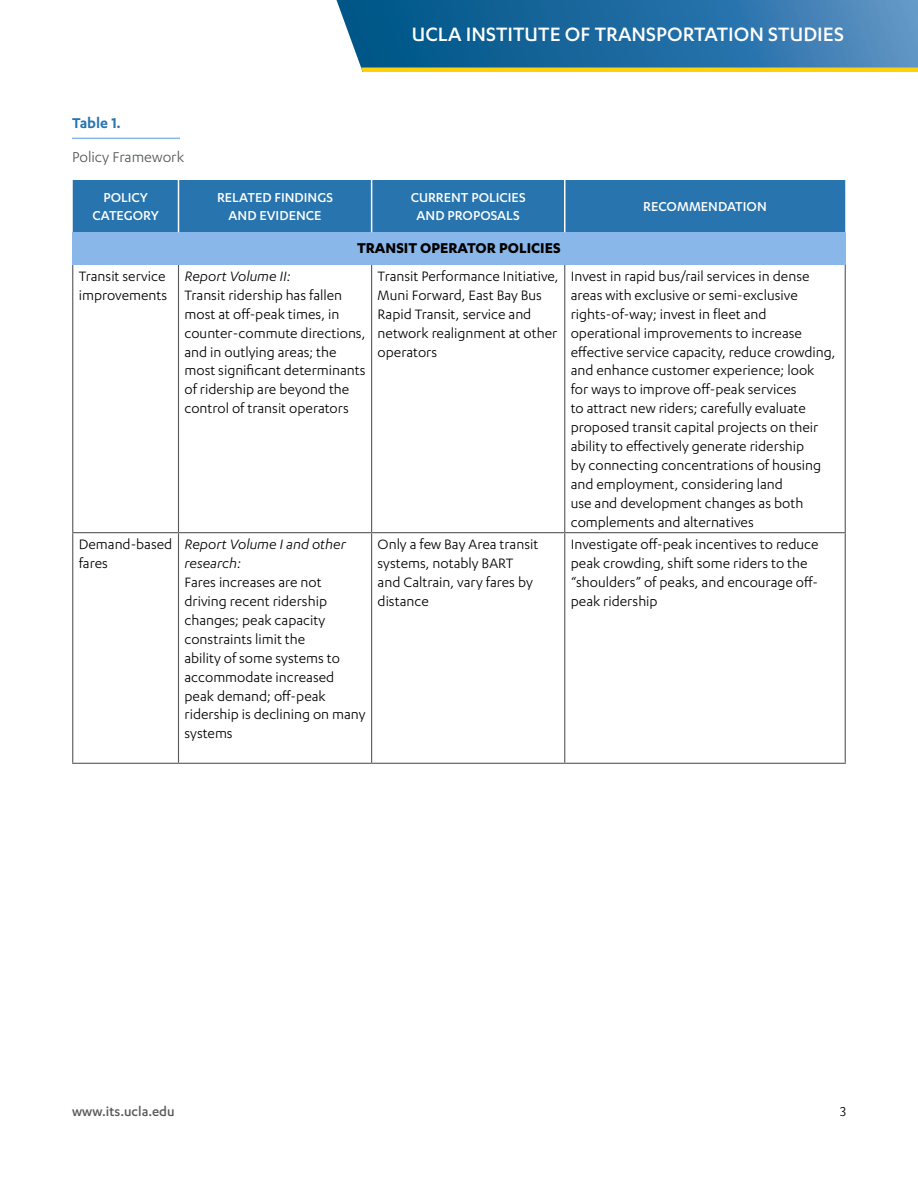
<style>
.page{position:relative;width:918px;height:1188px;background:#fff}
.page>*{position:absolute;margin:0;border:0;box-sizing:border-box;transform-origin:0 0}
.t1{font:500 22.5px "Karbon";color:#fff}
.t2{font:700 16.5px "Karbon";color:#000}
.Figure_Caption{font:16.5px "Karbon";color:#53575a}
.Figure_Caption-2{font:600 16.5px "Karbon";color:#2774ae}
.t3{font:15.75px/18.9px "Karbon";color:#000}
.t4{font:italic 15.75px/18.9px "Karbon";color:#000}
.Table_Header_Row{font:500 15px/18px "Karbon";color:#fff;text-align:center}
.t5{font:500 15px "Karbon";color:#595959}
.t6{font:15px "Karbon";color:#000}
</style>
<div class="page">
<svg style="left:336px;top:0;width:582px;height:70px;background:#2a72a4"></svg>
<hr style="left:362px;top:68px;width:556px;height:4px;background:#fed109">
<hr style="left:72px;top:138px;width:108px;height:1px;background:#8ab7e9">
<div style="left:73px;top:180px;width:772px;height:52px;background:#2774ae"></div>
<div style="left:73px;top:232px;width:772px;height:32px;background:#8ab7e9"></div>
<hr style="left:178px;top:180px;width:1px;height:52px;background:#fff">
<hr style="left:371px;top:180px;width:1px;height:52px;background:#fff">
<hr style="left:564px;top:180px;width:2px;height:52px;background:#fff">
<hr style="left:72px;top:232px;width:2px;height:32px;background:#8ab7e9">
<hr style="left:844px;top:232px;width:2px;height:32px;background:#8ab7e9">
<hr style="left:72px;top:264px;width:106px;height:1px;background:#8ab7e9">
<hr style="left:178px;top:264px;width:194px;height:1px;background:#8ab7e9">
<hr style="left:372px;top:264px;width:193px;height:1px;background:#8ab7e9">
<hr style="left:565px;top:264px;width:281px;height:1px;background:#8ab7e9">
<hr style="left:72px;top:265px;width:1px;height:267px;background:#595959">
<hr style="left:178px;top:265px;width:1px;height:267px;background:#595959">
<hr style="left:371px;top:265px;width:1px;height:267px;background:#595959">
<hr style="left:564px;top:265px;width:1px;height:267px;background:#595959">
<hr style="left:845px;top:265px;width:1px;height:267px;background:#595959">
<hr style="left:72px;top:532px;width:106px;height:1px;background:#595959">
<hr style="left:72px;top:533px;width:1px;height:230px;background:#595959">
<hr style="left:178px;top:532px;width:194px;height:1px;background:#595959">
<hr style="left:178px;top:533px;width:1px;height:230px;background:#595959">
<hr style="left:372px;top:532px;width:193px;height:1px;background:#595959">
<hr style="left:371px;top:533px;width:1px;height:230px;background:#595959">
<hr style="left:565px;top:532px;width:281px;height:1px;background:#595959">
<hr style="left:564px;top:533px;width:1px;height:230px;background:#595959">
<hr style="left:845px;top:533px;width:1px;height:230px;background:#595959">
<hr style="left:72px;top:763px;width:106px;height:1px;background:#595959">
<hr style="left:178px;top:763px;width:194px;height:1px;background:#595959">
<hr style="left:372px;top:763px;width:193px;height:1px;background:#595959">
<hr style="left:565px;top:763px;width:281px;height:1px;background:#595959">
<p class="t1" style="left:412px;top:22px;width:434px">UCLA INSTITUTE OF TRANSPORTATION STUDIES</p>
<p class="Figure_Caption-2" style="left:72px;top:114px;width:50px">Table 1.</p>
<p class="Figure_Caption" style="left:72px;top:147px;width:114px">Policy Framework</p>
<p class="Table_Header_Row" style="left:92px;top:188px;width:68px">POLICY<br>CATEGORY</p>
<p class="Table_Header_Row" style="left:217px;top:188px;width:117px">RELATED FINDINGS<br>AND EVIDENCE</p>
<p class="Table_Header_Row" style="left:411px;top:188px;width:116px">CURRENT POLICIES<br>AND PROPOSALS</p>
<p class="Table_Header_Row" style="left:643px;top:197px;width:125px">RECOMMENDATION</p>
<p class="t2" style="left:357px;top:239px;width:205px">TRANSIT OPERATOR POLICIES</p>
<p class="t3" style="left:79px;top:266px;width:90px">Transit service improvements</p>
<p class="t4" style="left:184px;top:266px;width:108px">Report Volume II:</p>
<p class="t3" style="left:378px;top:266px;width:183px">Transit Performance Initiative,<br>Muni Forward, East Bay Bus<br>Rapid Transit, service and network realignment at other operators</p>
<p class="t3" style="left:571px;top:266px;width:266px">Invest in rapid bus/rail services in dense areas with exclusive or semi-exclusive rights-of-way; invest in fleet and operational improvements to increase effective service capacity, reduce crowding, and enhance customer experience; look for ways to improve off-peak services<br>to attract new riders; carefully evaluate proposed transit capital projects on their ability to effectively generate ridership<br>by connecting concentrations of housing and employment, considering land<br>use and development changes as both complements and alternatives</p>
<p class="t3" style="left:184px;top:285px;width:183px">Transit ridership has fallen most at off-peak times, in counter-commute directions, and in outlying areas; the most significant determinants of ridership are beyond the control of transit operators</p>
<p class="t3" style="left:79px;top:535px;width:95px">Demand-based fares</p>
<p class="t4" style="left:184px;top:535px;width:163px">Report Volume I and other research:</p>
<p class="t3" style="left:184px;top:573px;width:183px">Fares increases are not driving recent ridership changes; peak capacity constraints limit the<br>ability of some systems to accommodate increased peak demand; off-peak ridership is declining on many systems</p>
<p class="t3" style="left:378px;top:535px;width:162px">Only a few Bay Area transit systems, notably BART and Caltrain, vary fares by distance</p>
<p class="t3" style="left:571px;top:535px;width:249px">Investigate off-peak incentives to reduce peak crowding, shift some riders to the “shoulders” of peaks, and encourage off&shy;peak ridership</p>
<p class="t5" style="left:72px;top:1103px;width:104px">www.its.ucla.edu</p>
<p class="t6" style="left:840px;top:1103px;width:7px">3</p>
</div>
